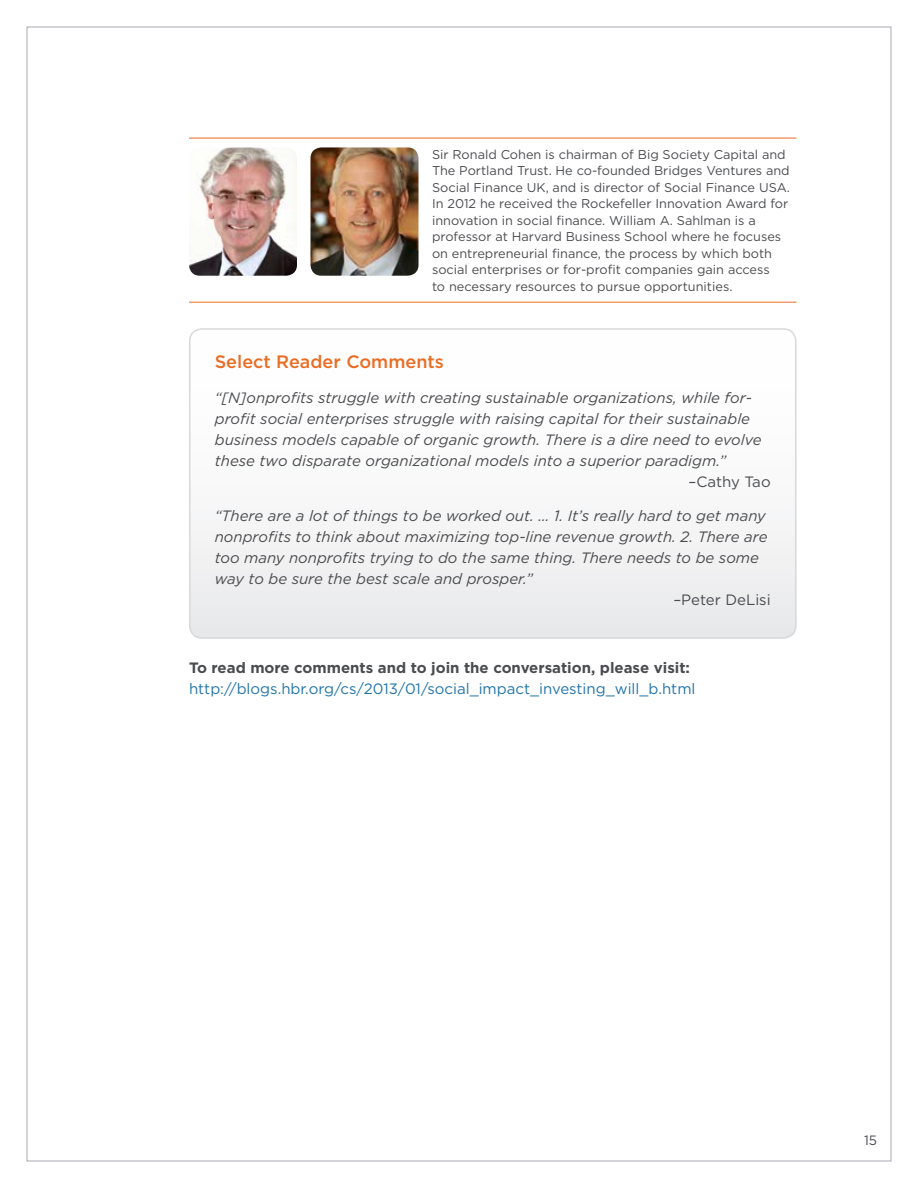
<style>
.page{position:relative;width:918px;height:1188px;background:#fff}
.page>*{position:absolute;margin:0;border:0;box-sizing:border-box;transform-origin:0 0}
.t1{font:500 18px "Gotham";color:#e96d24}
.t2{font:italic 15px "Gotham";color:#4b4c4f}
._08-BodyText{font:15px/21px "Gotham";color:#2275a9}
.t3{font:15px "Gotham";color:#4b4c4f}
.t4{font:13.5px "Gotham";color:#4b4c4f}
._10-AuthorBio-2pic{font:12.75px/16.5px "Gotham";color:#4b4c4f}
.s1{font-weight:700;color:#4b4c4f}
</style>
<div class="page">
<hr style="left:189px;top:138px;width:607px;height:1px;background:#e96d24">
<hr style="left:189px;top:302px;width:607px;height:1px;background:#e96d24">
<img style="left:189px;top:147px;width:108px;height:129px">
<img style="left:310px;top:147px;width:108px;height:129px">
<div style="left:189px;top:328px;width:607px;height:311px;background:linear-gradient(to bottom,#fff,#eaebec);border-radius:14px"></div>
<div style="left:189px;top:328px;width:607px;height:311px;border:2px solid #d8d9db;border-radius:12px"></div>
<p class="_10-AuthorBio-2pic" style="left:432px;top:146px;width:359px">Sir Ronald Cohen is chairman of Big Society Capital and The Portland Trust. He co-founded Bridges Ventures and Social Finance UK, and is director of Social Finance USA.<br>In 2012 he received the Rockefeller Innovation Award for innovation in social finance. William A. Sahlman is a professor at Harvard Business School where he focuses on entrepreneurial finance, the process by which both social enterprises or for-profit companies gain access<br>to necessary resources to pursue opportunities.</p>
<p class="t1" style="left:215px;top:350px;width:231px">Select Reader Comments</p>
<p class="t2" style="left:215px;top:388px;width:539px">“[N]onprofits struggle with creating sustainable organizations, while for-</p>
<p class="t2" style="left:215px;top:409px;width:537px">profit social enterprises struggle with raising capital for their sustainable</p>
<p class="t2" style="left:215px;top:430px;width:548px">business models capable of organic growth. There is a dire need to evolve</p>
<p class="t2" style="left:215px;top:451px;width:513px">these two disparate organizational models into a superior paradigm.”</p>
<p class="t3" style="left:688px;top:472px;width:84px">–Cathy Tao</p>
<p class="t2" style="left:215px;top:506px;width:552px">“There are a lot of things to be worked out. … 1. It’s really hard to get many</p>
<p class="t2" style="left:215px;top:527px;width:554px">nonprofits to think about maximizing top-line revenue growth. 2. There are</p>
<p class="t2" style="left:215px;top:548px;width:546px">too many nonprofits trying to do the same thing. There needs to be some</p>
<p class="t2" style="left:215px;top:569px;width:320px">way to be sure the best scale and prosper.”</p>
<p class="t3" style="left:673px;top:590px;width:99px">–Peter DeLisi</p>
<p class="_08-BodyText" style="left:189px;top:657px;width:508px"><span class="s1">To read more comments and to join the conversation, please visit: </span>http://blogs.hbr.org/cs/2013/01/social_impact_investing_will_b.html</p>
<p class="t4" style="left:864px;top:1131px;width:15px">15</p>
</div>
